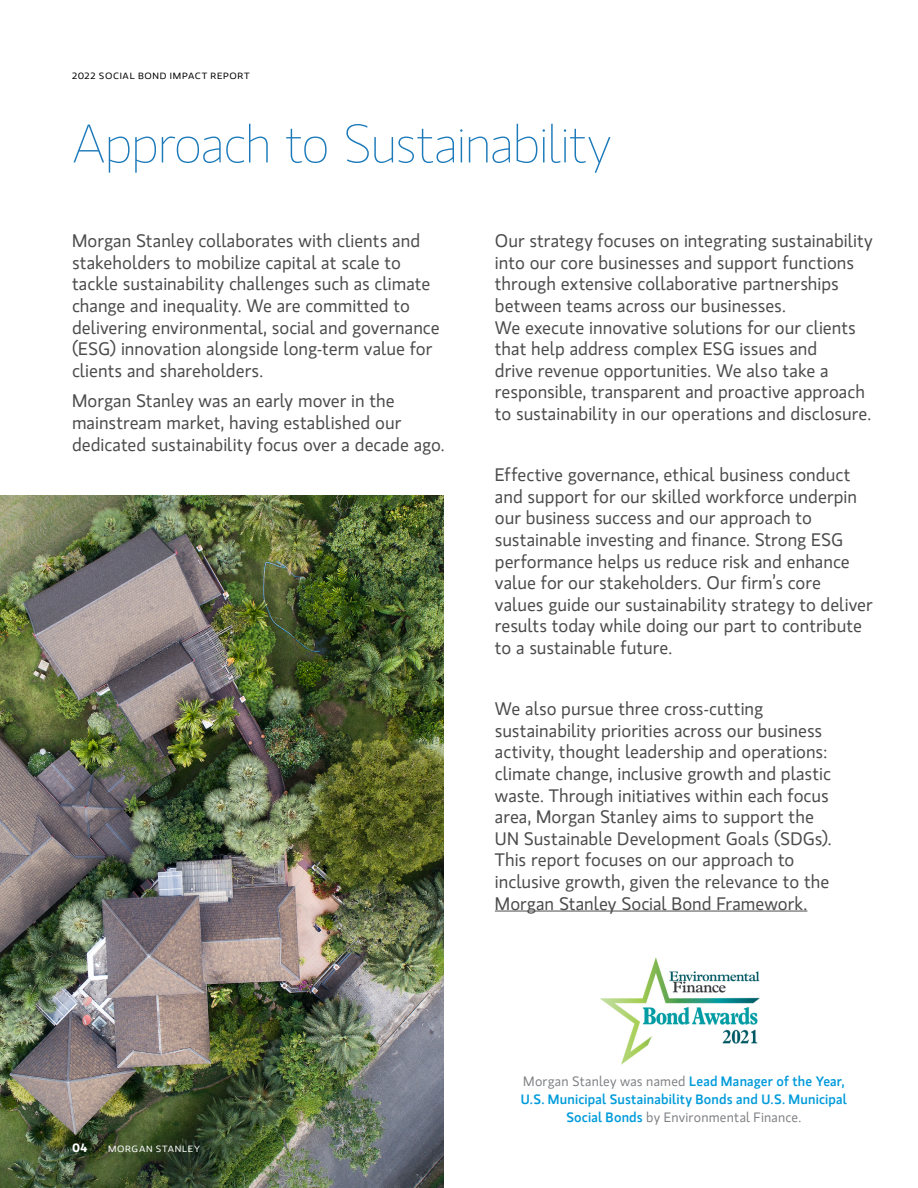
<style>
.page{position:relative;width:918px;height:1188px;background:#fff}
.page>*{position:absolute;margin:0;border:0;box-sizing:border-box;transform-origin:0 0}
.t1{font:100 54px "MS Gloriola II Display";letter-spacing:-.03em;color:#1c7aba}
.t2{font:18px/21.6px "MS Gloriola II Std";color:#4c4c4c}
.t3{font:500 13.5px/18px "MS Gloriola II Std";letter-spacing:.015em;color:#009bda;text-align:center}
.t4{font:700 12px "MS Gloriola II Std";color:#fff}
.t5{font:9px "MS Gloriola II Std";letter-spacing:.065em;color:#000;scale:1.1 1}
.t6{font:9px "MS Gloriola II Std";letter-spacing:.07em;color:#fff;scale:1.1 1}
.s1{font-weight:400;color:#808285}
</style>
<div class="page">
<hr style="left:495px;top:911px;width:312px;height:1px;background:#4c4c4c">
<img style="left:0;top:495px;width:443px;height:693px">
<hr style="left:917px;top:724px;width:1px;height:68px;background:#f58349">
<img style="left:600px;top:957px;width:160px;height:108px">
<div style="left:686px;top:1044px;width:84px;height:29px;background:#fff"></div>
<p class="t5" style="left:72px;top:69px;width:163px">2022 SOCIAL BOND IMPACT REPORT</p>
<h1 class="t1" style="left:72px;top:108px;width:541px">Approach to Sustainability</h1>
<p class="t2" style="left:72px;top:230px;width:369px">Morgan Stanley collaborates with clients and stakeholders to mobilize capital at scale to tackle sustainability challenges such as climate change and inequality. We are committed to delivering environmental, social and governance (ESG) innovation alongside long-term value for clients and shareholders.</p>
<p class="t2" style="left:72px;top:390px;width:374px">Morgan Stanley was an early mover in the mainstream market, having established our dedicated sustainability focus over a decade ago.</p>
<p class="t2" style="left:495px;top:230px;width:379px">Our strategy focuses on integrating sustainability into our core businesses and support functions through extensive collaborative partnerships between teams across our businesses.<br>We execute innovative solutions for our clients that help address complex ESG issues and<br>drive revenue opportunities. We also take a responsible, transparent and proactive approach to sustainability in our operations and disclosure.</p>
<p class="t2" style="left:495px;top:464px;width:379px">Effective governance, ethical business conduct and support for our skilled workforce underpin our business success and our approach to sustainable investing and finance. Strong ESG performance helps us reduce risk and enhance value for our stakeholders. Our firm’s core values guide our sustainability strategy to deliver results today while doing our part to contribute to a sustainable future.</p>
<p class="t2" style="left:495px;top:698px;width:338px">We also pursue three cross-cutting sustainability priorities across our business activity, thought leadership and operations: climate change, inclusive growth and plastic waste. Through initiatives within each focus area, Morgan Stanley aims to support the UN Sustainable Development Goals (SDGs).<br>This report focuses on our approach to inclusive growth, given the relevance to the Morgan Stanley Social Bond Framework.</p>
<p class="t4" style="left:72px;top:1139px;width:17px">04</p>
<p class="t6" style="left:108px;top:1143px;width:85px">MORGAN STANLEY</p>
<p class="t3" style="left:521px;top:1072px;width:328px"><span class="s1">Morgan Stanley was named</span> Lead Manager of the Year,<br>U.S. Municipal Sustainability Bonds and U.S. Municipal<br>Social Bonds <span class="s1">by Environmental Finance.</span></p>
</div>
